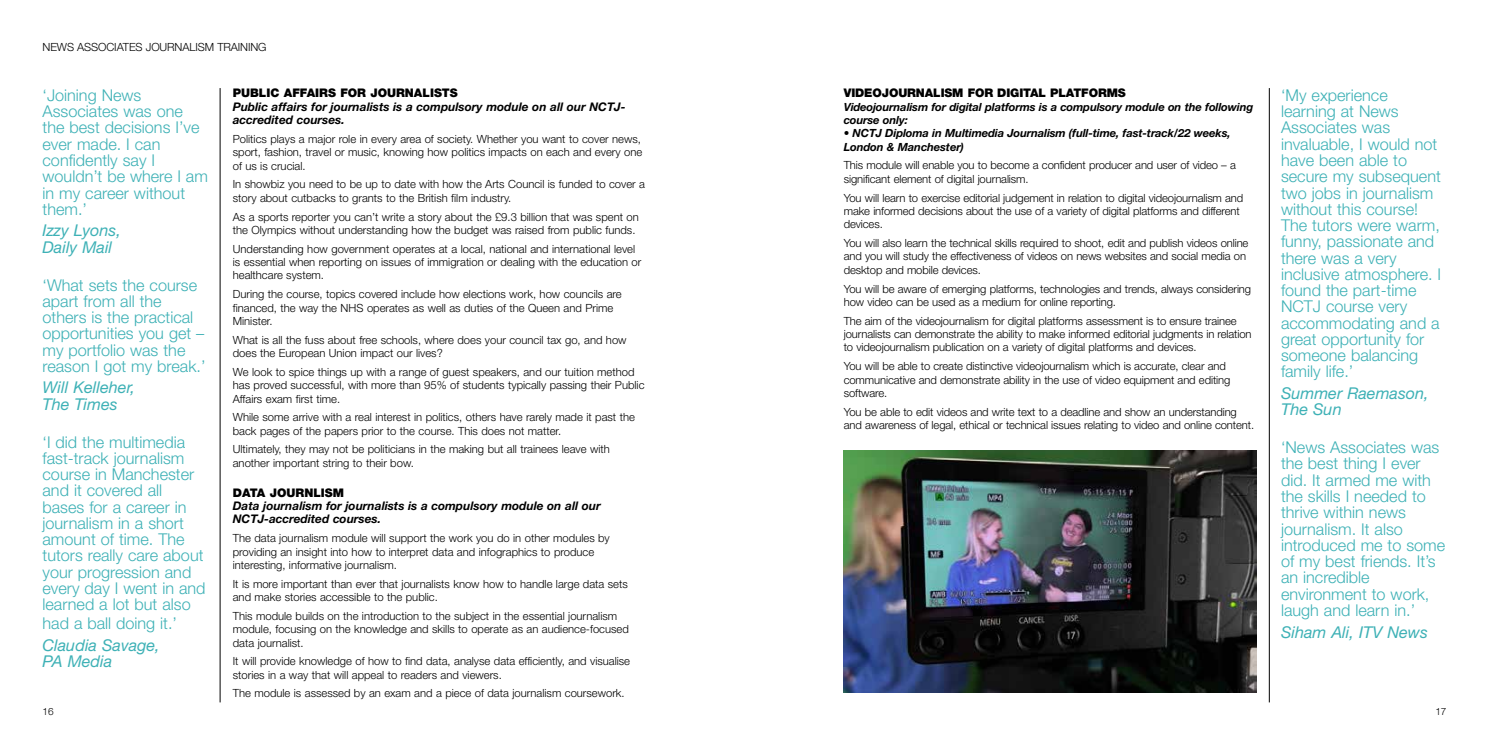
<style>
.page{position:relative;width:1489px;height:745px;background:#fff}
.page>*{position:absolute;margin:0;border:0;box-sizing:border-box;transform-origin:0 0}
.t1{font:300 16.25px/16.2px "Helvetica Neue";color:#3eb1b6}
.t2{font:italic 16.25px/16.2px "Helvetica Neue";color:#3eb1b6}
.t3{font:italic 700 11.88px/13.4px "Helvetica Neue";color:#000}
.t4{font:900 11.88px "Helvetica Neue";letter-spacing:-.01em;color:#000}
.t5{font:300 11.25px/13.4px "Helvetica Neue";color:#000}
.t6{font:italic 700 11.25px/13.4px "Helvetica Neue";letter-spacing:-.01em;color:#000}
.t7{font:300 10px "Helvetica Neue";color:#000}
</style>
<div class="page">
<hr style="left:220px;top:88px;width:1px;height:614px;background:#000">
<hr style="left:1268px;top:88px;width:1px;height:614px;background:#000">
<img style="left:843px;top:450px;width:413px;height:242px">
<p class="t5" style="left:43px;top:40px;width:225px">NEWS ASSOCIATES JOURNALISM TRAINING</p>
<p class="t4" style="left:233px;top:86px;width:226px">PUBLIC AFFAIRS FOR JOURNALISTS</p>
<p class="t3" style="left:233px;top:100px;width:394px">Public affairs for journalists is a compulsory module on all our NCTJ&shy;accredited courses.</p>
<p class="t5" style="left:233px;top:132px;width:411px;text-align:justify">Politics plays a major role in every area of society. Whether you want to cover news, sport, fashion, travel or music, knowing how politics impacts on each and every one of us is crucial.</p>
<p class="t5" style="left:233px;top:177px;width:414px">In showbiz you need to be up to date with how the Arts Council is funded to cover a story about cutbacks to grants to the British film industry.</p>
<p class="t5" style="left:233px;top:209px;width:407px">As a sports reporter you can’t write a story about the £9.3 billion that was spent on the Olympics without understanding how the budget was raised from public funds.</p>
<p class="t5" style="left:233px;top:241px;width:410px">Understanding how government operates at a local, national and international level is essential when reporting on issues of immigration or dealing with the education or healthcare system.</p>
<p class="t5" style="left:233px;top:287px;width:390px">During the course, topics covered include how elections work, how councils are financed, the way the NHS operates as well as duties of the Queen and Prime<br>Minister.</p>
<p class="t5" style="left:233px;top:332px;width:395px">What is all the fuss about free schools, where does your council tax go, and how does the European Union impact our lives?</p>
<p class="t5" style="left:233px;top:364px;width:413px">We look to spice things up with a range of guest speakers, and our tuition method has proved successful, with more than 95% of students typically passing their Public<br>Affairs exam first time.</p>
<p class="t5" style="left:233px;top:410px;width:403px">While some arrive with a real interest in politics, others have rarely made it past the back pages of the papers prior to the course. This does not matter.</p>
<p class="t5" style="left:233px;top:442px;width:378px">Ultimately, they may not be politicians in the making but all trainees leave with another important string to their bow.</p>
<p class="t4" style="left:233px;top:485px;width:113px">DATA JOURNLISM</p>
<p class="t3" style="left:233px;top:498px;width:369px">Data journalism for journalists is a compulsory module on all our<br>NCTJ-accredited courses.</p>
<p class="t5" style="left:233px;top:531px;width:378px">The data journalism module will support the work you do in other modules by providing an insight into how to interpret data and infographics to produce interesting, informative journalism.</p>
<p class="t5" style="left:233px;top:576px;width:396px">It is more important than ever that journalists know how to handle large data sets and make stories accessible to the public.</p>
<p class="t5" style="left:233px;top:608px;width:397px">This module builds on the introduction to the subject in the essential journalism module, focusing on the knowledge and skills to operate as an audience-focused data journalist.</p>
<p class="t5" style="left:233px;top:653px;width:399px">It will provide knowledge of how to find data, analyse data efficiently, and visualise stories in a way that will appeal to readers and viewers.</p>
<p class="t5" style="left:233px;top:686px;width:393px">The module is assessed by an exam and a piece of data journalism coursework.</p>
<h1 class="t1" style="left:43px;top:87px;width:167px">‘Joining News<br>Associates was one the best decisions I’ve ever made. I can confidently say I wouldn’t be where I am in my career without them.’</h1>
<h1 class="t2" style="left:43px;top:222px;width:80px">Izzy Lyons,<br>Daily Mail</h1>
<h1 class="t1" style="left:43px;top:276px;width:164px">‘What sets the course apart from all the others is the practical opportunities you get – my portfolio was the reason I got my break.’</h1>
<h1 class="t2" style="left:43px;top:379px;width:94px">Will Kelleher,<br>The Times</h1>
<h1 class="t1" style="left:43px;top:433px;width:165px">‘I did the multimedia fast-track journalism course in Manchester and it covered all bases for a career in journalism in a short amount of time. The tutors really care about your progression and every day I went in and learned a lot but also</h1>
<h1 class="t1" style="left:43px;top:614px;width:136px">had a ball doing it.’</h1>
<h1 class="t2" style="left:43px;top:636px;width:119px">Claudia Savage,<br>PA Media</h1>
<p class="t4" style="left:843px;top:86px;width:283px">VIDEOJOURNALISM FOR DIGITAL PLATFORMS</p>
<p class="t6" style="left:843px;top:100px;width:411px">Videojournalism for digital platforms is a compulsory module on the following course only:</p>
<p class="t6" style="left:843px;top:126px;width:388px">• NCTJ Diploma in Multimedia Journalism (full-time, fast-track/22 weeks,<br>London &amp; Manchester)</p>
<p class="t5" style="left:843px;top:158px;width:394px">This module will enable you to become a confident producer and user of video – a significant element of digital journalism.</p>
<p class="t5" style="left:843px;top:190px;width:401px">You will learn to exercise editorial judgement in relation to digital videojournalism and make informed decisions about the use of a variety of digital platforms and different devices.</p>
<p class="t5" style="left:843px;top:236px;width:406px">You will also learn the technical skills required to shoot, edit and publish videos online and you will study the effectiveness of videos on news websites and social media on desktop and mobile devices.</p>
<p class="t5" style="left:843px;top:281px;width:409px">You will be aware of emerging platforms, technologies and trends, always considering how video can be used as a medium for online reporting.</p>
<p class="t5" style="left:843px;top:313px;width:409px">The aim of the videojournalism for digital platforms assessment is to ensure trainee journalists can demonstrate the ability to make informed editorial judgments in relation to videojournalism publication on a variety of digital platforms and devices.</p>
<p class="t5" style="left:843px;top:359px;width:388px">You will be able to create distinctive videojournalism which is accurate, clear and communicative and demonstrate ability in the use of video equipment and editing software.</p>
<p class="t5" style="left:843px;top:404px;width:412px">You be able to edit videos and write text to a deadline and show an understanding and awareness of legal, ethical or technical issues relating to video and online content.</p>
<p class="t1" style="left:1280px;top:87px;width:162px">‘My experience learning at News<br>Associates was invaluable, I would not have been able to secure my subsequent two jobs in journalism without this course!<br>The tutors were warm, funny, passionate and there was a very inclusive atmosphere. I found the part-time<br>NCTJ course very accommodating and a great opportunity for someone balancing family life.’</p>
<h1 class="t2" style="left:1280px;top:384px;width:149px">Summer Raemason,<br>The Sun</h1>
<h1 class="t1" style="left:1280px;top:438px;width:166px">‘News Associates was the best thing I ever did. It armed me with the skills I needed to thrive within news journalism. It also introduced me to some of my best friends. It’s an incredible environment to work, laugh and learn in.’</h1>
<h1 class="t2" style="left:1280px;top:623px;width:149px">Siham Ali, ITV News</h1>
<p class="t7" style="left:43px;top:704px;width:13px">16</p>
<p class="t7" style="left:1435px;top:704px;width:13px">17</p>
</div>
